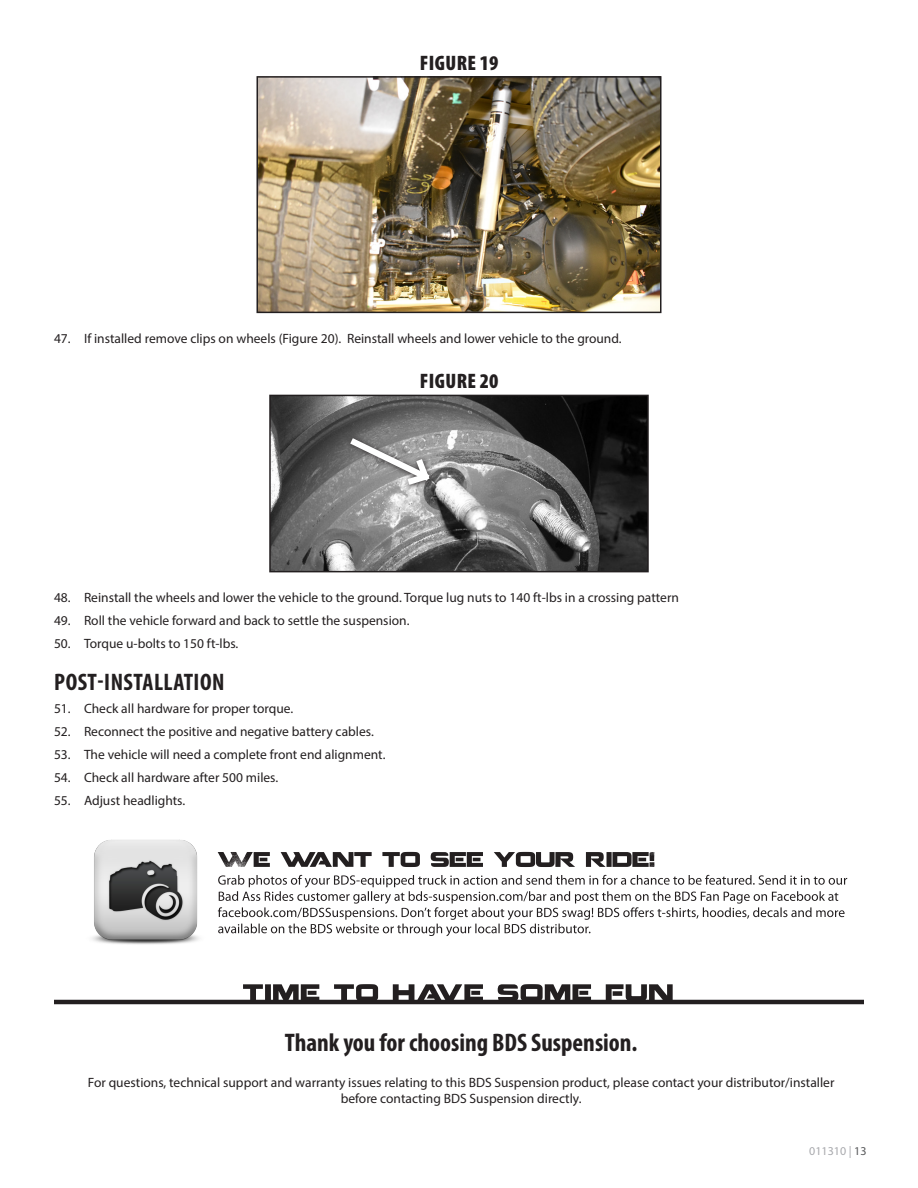
<style>
.page{position:relative;width:918px;height:1188px;background:#fff}
.page>*{position:absolute;margin:0;border:0;box-sizing:border-box;transform-origin:0 0}
.t1{font:700 condensed 25.5px "Myriad Pro";color:#231f20}
.Headline{font:700 condensed 24px "Myriad Pro";letter-spacing:.02em;color:#231f20}
.Photo-Caption{font:900 condensed 21px "Myriad Pro";letter-spacing:.02em;color:#231f20}
.t2{font:13.5px/16.2px "Myriad Pro";color:#231f20;text-align:center}
.t3{font:12px "Myriad Pro";color:#a8a9ad}
.s1{color:#57585a}
</style>
<div class="page">
<img style="left:259px;top:79px;width:400px;height:231px">
<div style="left:256px;top:76px;width:406px;height:237px;border:2px solid #231f20"></div>
<img style="left:272px;top:398px;width:374px;height:171px">
<div style="left:269px;top:395px;width:380px;height:177px;border:2px solid #231f20"></div>
<svg style="left:345px;top:433px;width:90px;height:58px"></svg>
<svg style="left:346px;top:434px;width:88px;height:55px;background:#9f9e9e"></svg>
<img style="left:92px;top:839px;width:126px;height:106px">
<svg style="left:218px;top:875px;width:629px;height:61px"></svg>
<svg style="left:218px;top:852px;width:436px;height:15px"></svg>
<svg style="left:243px;top:984px;width:430px;height:16px"></svg>
<hr style="left:54px;top:1000px;width:810px;height:4px;background:#231f20">
<p class="Photo-Caption" style="left:420px;top:51px;width:80px">FIGURE 19</p>
<p class="t2" style="left:54px;top:330px;width:569px">47. If installed remove clips on wheels (Figure 20). Reinstall wheels and lower vehicle to the ground.</p>
<p class="Photo-Caption" style="left:420px;top:370px;width:80px">FIGURE 20</p>
<p class="t2" style="left:54px;top:589px;width:627px">48. Reinstall the wheels and lower the vehicle to the ground. Torque lug nuts to 140 ft-lbs in a crossing pattern</p>
<p class="t2" style="left:54px;top:612px;width:357px">49. Roll the vehicle forward and back to settle the suspension.</p>
<p class="t2" style="left:54px;top:635px;width:186px">50. Torque u-bolts to 150 ft-lbs.</p>
<p class="Headline" style="left:54px;top:667px;width:172px">POST-INSTALLATION</p>
<p class="t2" style="left:54px;top:700px;width:241px">51. Check all hardware for proper torque.</p>
<p class="t2" style="left:54px;top:723px;width:321px">52. Reconnect the positive and negative battery cables.</p>
<p class="t2" style="left:54px;top:746px;width:333px">53. The vehicle will need a complete front end alignment.</p>
<p class="t2" style="left:54px;top:769px;width:226px">54. Check all hardware after 500 miles.</p>
<p class="t2" style="left:54px;top:792px;width:133px">55. Adjust headlights.</p>
<p class="t1" style="left:285px;top:1026px;width:354px">Thank you for choosing BDS Suspension.</p>
<p class="t2" style="left:88px;top:1074px;width:748px">For questions, technical support and warranty issues relating to this BDS Suspension product, please contact your distributor/installer before contacting BDS Suspension directly.</p>
<p class="t3" style="left:809px;top:1143px;width:59px">011310 | <span class="s1">13</span></p>
</div>
